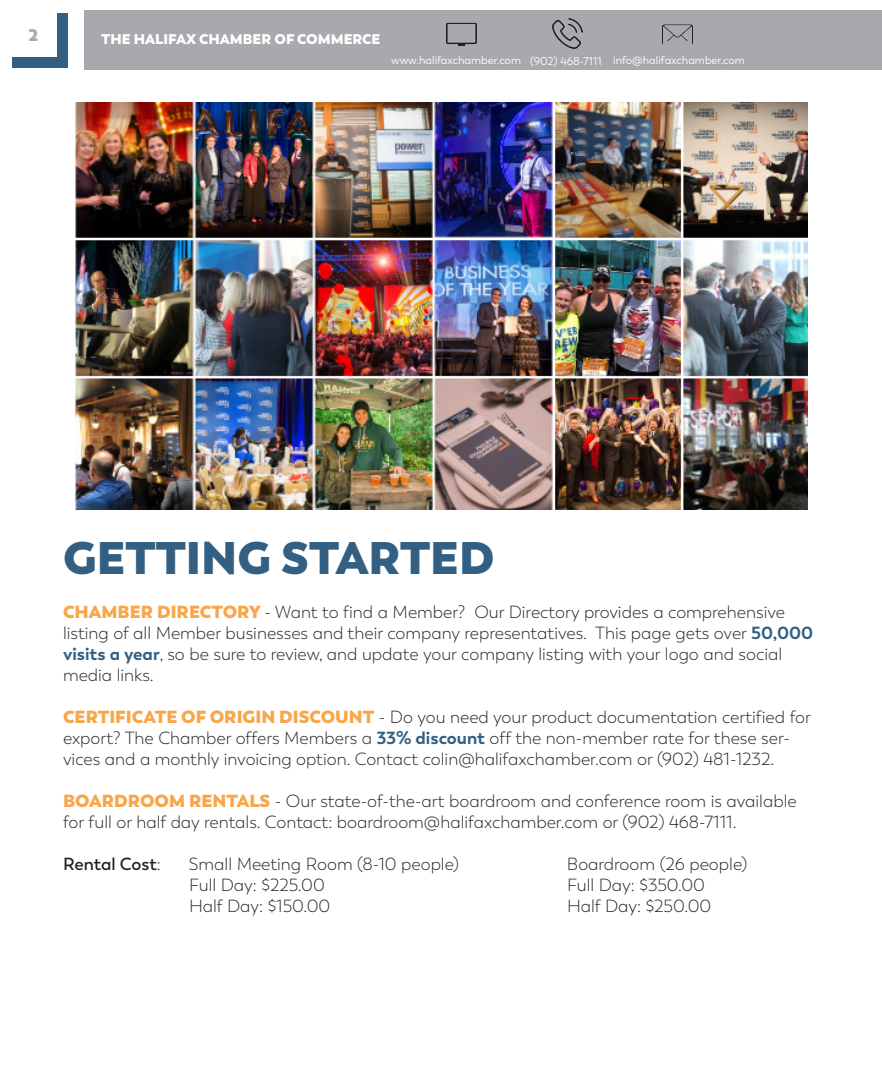
<style>
.page{position:relative;width:882px;height:1071px;background:#fff}
.page>*{position:absolute;margin:0;border:0;box-sizing:border-box;transform-origin:0 0}
.t1{font:800 45.5px "Trenda";color:#325f82}
.t2{font:300 17.5px/21px "Trenda";color:#231f20}
.t3{font:600 17.5px "Trenda";letter-spacing:-.005em;color:#231f20}
.t4{font:800 16.8px "Trenda";color:#a8a9ad}
.t5{font:800 14px "Trenda";color:#fff}
.t6{font:11.2px "Trenda";color:#fff}
.s1{font-weight:800;color:#f9a64a}
.s2{font-weight:700;color:#325f82}
.s3{font-weight:300}
</style>
<div class="page">
<div style="left:84px;top:11px;width:798px;height:59px;background:#a8a9ad"></div>
<div style="left:57px;top:13px;width:10px;height:55px;background:#325f82"></div>
<div style="left:13px;top:58px;width:54px;height:10px;background:#325f82"></div>
<img style="left:446px;top:22px;width:30px;height:23px">
<img style="left:663px;top:24px;width:30px;height:20px">
<img style="left:552px;top:19px;width:30px;height:30px">
<img style="left:75px;top:102px;width:732px;height:408px">
<p class="t4" style="left:28px;top:24px;width:11px">2</p>
<p class="t5" style="left:101px;top:30px;width:281px">THE HALIFAX CHAMBER OF COMMERCE</p>
<p class="t6" style="left:391px;top:53px;width:131px">www.halifaxchamber.com</p>
<p class="t6" style="left:530px;top:54px;width:73px">(902) 468-7111</p>
<p class="t6" style="left:613px;top:53px;width:133px">info@halifaxchamber.com</p>
<p class="t1" style="left:63px;top:529px;width:433px">GETTING STARTED</p>
<p class="t2" style="left:63px;top:602px;width:752px"><span class="s1">CHAMBER DIRECTORY</span> - Want to find a Member? Our Directory provides a comprehensive listing of all Member businesses and their company representatives. This page gets over <span class="s2">50,000 visits a year</span>, so be sure to review, and update your company listing with your logo and social media links.</p>
<p class="t2" style="left:63px;top:707px;width:750px"><span class="s1">CERTIFICATE OF ORIGIN DISCOUNT</span> - Do you need your product documentation certified for export? The Chamber offers Members a <span class="s2">33% discount</span> off the non-member rate for these ser&shy;vices and a monthly invoicing option. Contact colin@halifaxchamber.com or (902) 481-1232.</p>
<p class="t2" style="left:63px;top:791px;width:735px"><span class="s1">BOARDROOM RENTALS</span> - Our state-of-the-art boardroom and conference room is available for full or half day rentals. Contact: boardroom@halifaxchamber.com or (902) 468-7111.</p>
<p class="t3" style="left:63px;top:853px;width:99px">Rental Cost<span class="s3">:</span></p>
<p class="t2" style="left:189px;top:854px;width:272px">Small Meeting Room (8-10 people)</p>
<p class="t2" style="left:567px;top:854px;width:182px">Boardroom (26 people)</p>
<p class="t2" style="left:189px;top:875px;width:137px">Full Day: $225.00</p>
<p class="t2" style="left:567px;top:875px;width:140px">Full Day: $350.00</p>
<p class="t2" style="left:189px;top:896px;width:143px">Half Day: $150.00</p>
<p class="t2" style="left:567px;top:896px;width:146px">Half Day: $250.00</p>
</div>
